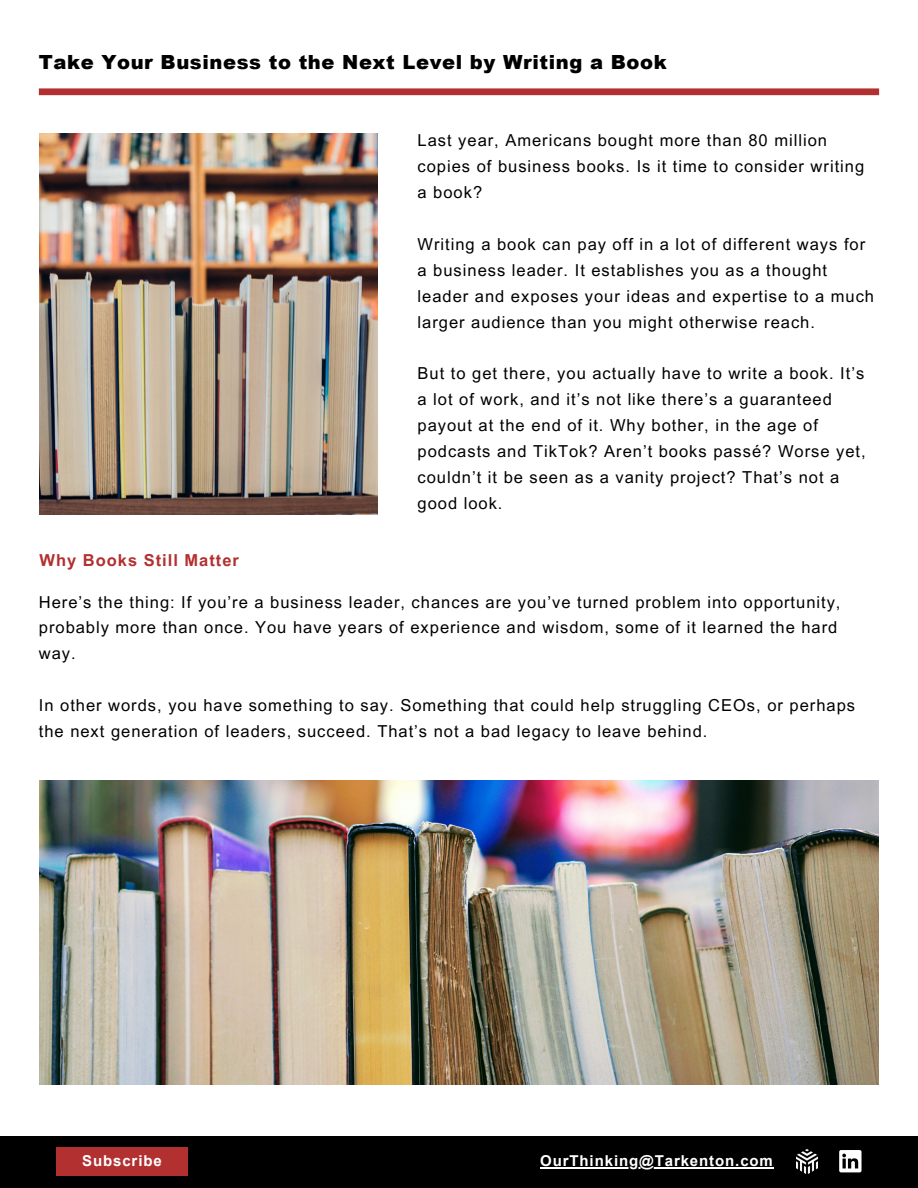
<style>
.page{position:relative;width:918px;height:1188px;background:#fff}
.page>*{position:absolute;margin:0;border:0;box-sizing:border-box;transform-origin:0 0}
.t1{font:900 19.5px "Arial";letter-spacing:.03em;color:#000}
.t2{font:16.5px/25.8px "Arial MT Pro";letter-spacing:.06em;color:#000}
.t3{font:700 16.5px "Arial MT Pro";letter-spacing:.06em;color:#b33030}
.t4{font:700 15px "Arial";letter-spacing:.06em;color:#fff}
</style>
<div class="page">
<div style="left:0;top:1136px;width:918px;height:52px;background:#000"></div>
<svg style="left:839px;top:1150px;width:23px;height:22px"></svg>
<img style="left:796px;top:1149px;width:22px;height:25px">
<div style="left:56px;top:1147px;width:132px;height:28px;background:#b33030"></div>
<div style="left:39px;top:88px;width:840px;height:7px;background:#b33030"></div>
<img style="left:40px;top:134px;width:337px;height:380px">
<img style="left:40px;top:780px;width:839px;height:304px">
<hr style="left:540px;top:1167px;width:234px;height:2px;background:#fff">
<p class="t1" style="left:39px;top:48px;width:629px">Take Your Business to the Next Level by Writing a Book</p>
<p class="t3" style="left:40px;top:554px;width:201px">Why Books Still Matter</p>
<p class="t2" style="left:418px;top:130px;width:448px">Last year, Americans bought more than 80 million copies of business books. Is it time to consider writing a book?</p>
<p class="t2" style="left:418px;top:233px;width:458px">Writing a book can pay off in a lot of different ways for a business leader. It establishes you as a thought leader and exposes your ideas and expertise to a much larger audience than you might otherwise reach.</p>
<p class="t2" style="left:418px;top:363px;width:450px">But to get there, you actually have to write a book. It’s a lot of work, and it’s not like there’s a guaranteed payout at the end of it. Why bother, in the age of podcasts and TikTok? Aren’t books passé? Worse yet, couldn’t it be seen as a vanity project? That’s not a good look.</p>
<p class="t2" style="left:39px;top:591px;width:803px">Here’s the thing: If you’re a business leader, chances are you’ve turned problem into opportunity, probably more than once. You have years of experience and wisdom, some of it learned the hard way.</p>
<p class="t2" style="left:39px;top:694px;width:818px">In other words, you have something to say. Something that could help struggling CEOs, or perhaps the next generation of leaders, succeed. That’s not a bad legacy to leave behind.</p>
<p class="t4" style="left:82px;top:1153px;width:81px">Subscribe</p>
<p class="t4" style="left:540px;top:1153px;width:234px">OurThinking@Tarkenton.com</p>
</div>
